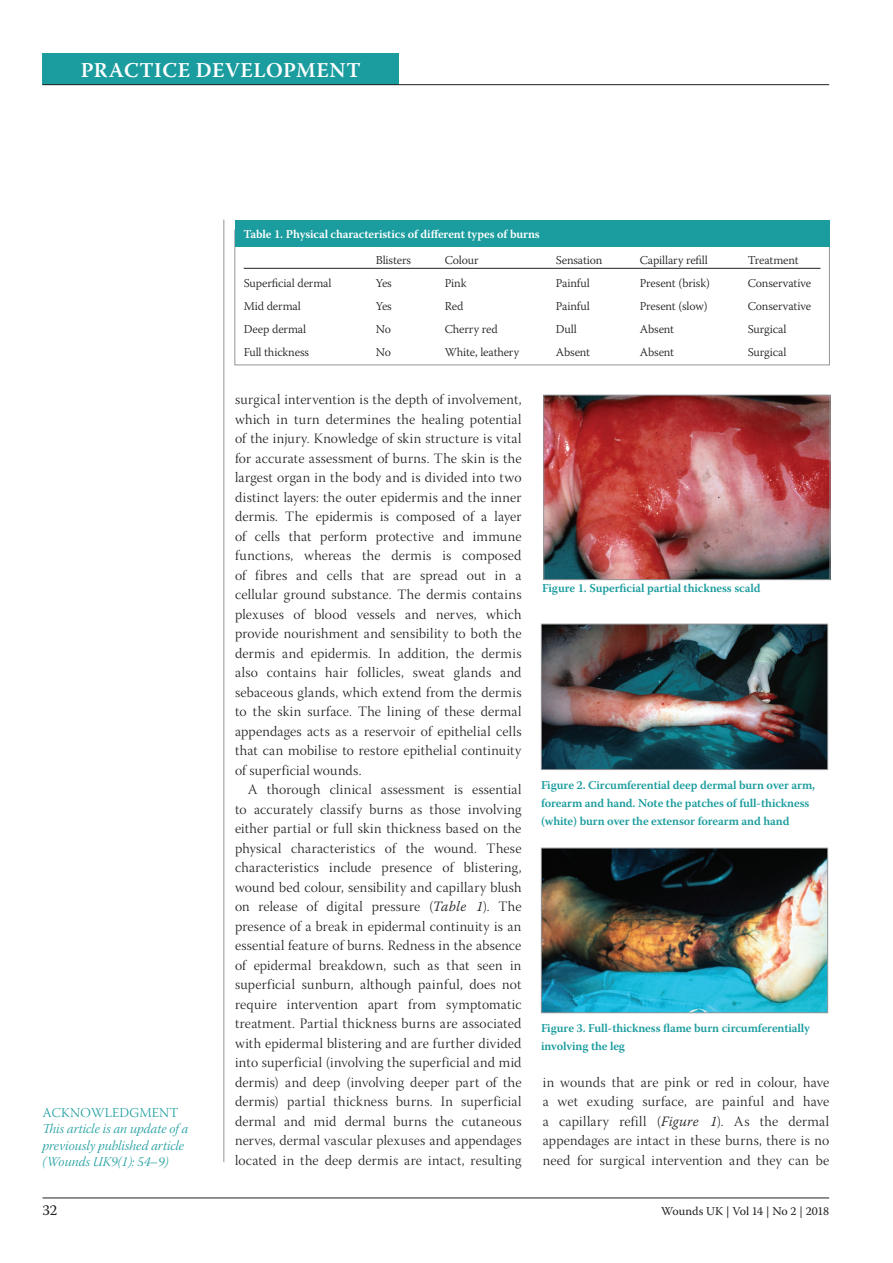
<style>
.page{position:relative;width:893px;height:1263px;background:#fff}
.page>*{position:absolute;margin:0;border:0;box-sizing:border-box;transform-origin:0 0}
.t1{font:600 21px "Warnock Pro";letter-spacing:.025em;color:#fff}
.t2{font:15px "Warnock Pro";color:#231f20}
.t3{font:14.25px/19.5px "Warnock Pro Light Subh";letter-spacing:.015em;color:#231f20;text-align:justify}
.t4{font:13.5px/16.2px "Warnock Pro Light It Subh";color:#1b9c9e}
.t5{font:13.5px "Warnock Pro Light Subh";letter-spacing:.015em;color:#1b9c9e}
.t6{font:300 12px "Warnock Pro";letter-spacing:-.01em;color:#231f20}
.t7{font:600 12px/18px "Warnock Pro";letter-spacing:-.01em;color:#1b9c9e}
.t8{font:600 12px "Warnock Pro";letter-spacing:-.01em;color:#fff}
.t9{font:12px "Warnock Pro";letter-spacing:-.005em;color:#231f20}
.s1{font-family:"Warnock Pro";font-weight:300;font-style:italic}
</style>
<div class="page">
<hr style="left:43px;top:1197px;width:786px;height:1px;background:#231f20">
<div style="left:43px;top:53px;width:356px;height:32px;background:#1b9c9e"></div>
<hr style="left:43px;top:84px;width:786px;height:1px;background:#231f20">
<hr style="left:223px;top:220px;width:1px;height:942px;background:#939598">
<img style="left:545px;top:397px;width:283px;height:181px">
<div style="left:543px;top:395px;width:287px;height:185px;border:1px solid #939598"></div>
<img style="left:543px;top:626px;width:283px;height:142px">
<div style="left:541px;top:624px;width:287px;height:146px;border:1px solid #939598"></div>
<hr style="left:244px;top:268px;width:576px;height:1px;background:#231f20">
<div style="left:234px;top:230px;width:596px;height:135px;border:1px solid #939598"></div>
<div style="left:235px;top:220px;width:594px;height:27px;background:#1b9c9e"></div>
<img style="left:543px;top:850px;width:283px;height:161px">
<div style="left:541px;top:848px;width:287px;height:165px;border:1px solid #939598"></div>
<h1 class="t1" style="left:81px;top:57px;width:282px">PRACTICE DEVELOPMENT</h1>
<p class="t8" style="left:243px;top:226px;width:298px">Table 1. Physical characteristics of different types of burns</p>
<p class="t6" style="left:376px;top:253px;width:37px">Blisters</p>
<p class="t6" style="left:445px;top:253px;width:35px">Colour</p>
<p class="t6" style="left:556px;top:253px;width:48px">Sensation</p>
<p class="t6" style="left:640px;top:253px;width:70px">Capillary refill</p>
<p class="t6" style="left:748px;top:253px;width:52px">Treatment</p>
<p class="t5" style="left:43px;top:1105px;width:137px">ACKNOWLEDGMENT</p>
<p class="t4" style="left:43px;top:1122px;width:147px">This article is an update of a previously published article (Wounds UK9(1): 54–9)</p>
<p class="t6" style="left:244px;top:276px;width:89px">Superficial dermal</p>
<p class="t6" style="left:376px;top:276px;width:18px">Yes</p>
<p class="t6" style="left:445px;top:276px;width:23px">Pink</p>
<p class="t6" style="left:556px;top:276px;width:35px">Painful</p>
<p class="t6" style="left:640px;top:276px;width:72px">Present (brisk)</p>
<p class="t6" style="left:748px;top:276px;width:65px">Conservative</p>
<p class="t6" style="left:244px;top:299px;width:59px">Mid dermal</p>
<p class="t6" style="left:376px;top:299px;width:18px">Yes</p>
<p class="t6" style="left:445px;top:299px;width:20px">Red</p>
<p class="t6" style="left:556px;top:299px;width:35px">Painful</p>
<p class="t6" style="left:640px;top:299px;width:70px">Present (slow)</p>
<p class="t6" style="left:748px;top:299px;width:65px">Conservative</p>
<p class="t6" style="left:244px;top:322px;width:64px">Deep dermal</p>
<p class="t6" style="left:376px;top:322px;width:17px">No</p>
<p class="t6" style="left:445px;top:322px;width:54px">Cherry red</p>
<p class="t6" style="left:556px;top:322px;width:22px">Dull</p>
<p class="t6" style="left:640px;top:322px;width:36px">Absent</p>
<p class="t6" style="left:748px;top:322px;width:40px">Surgical</p>
<p class="t6" style="left:244px;top:345px;width:67px">Full thickness</p>
<p class="t6" style="left:376px;top:345px;width:17px">No</p>
<p class="t6" style="left:445px;top:345px;width:76px">White, leathery</p>
<p class="t6" style="left:556px;top:345px;width:36px">Absent</p>
<p class="t6" style="left:640px;top:345px;width:36px">Absent</p>
<p class="t6" style="left:748px;top:345px;width:40px">Surgical</p>
<p class="t3" style="left:235px;top:392px;width:288px">surgical intervention is the depth of involvement, which in turn determines the healing potential of the injury. Knowledge of skin structure is vital for accurate assessment of burns. The skin is the largest organ in the body and is divided into two distinct layers: the outer epidermis and the inner dermis. The epidermis is composed of a layer of cells that perform protective and immune functions, whereas the dermis is composed of fibres and cells that are spread out in a cellular ground substance. The dermis contains plexuses of blood vessels and nerves, which provide nourishment and sensibility to both the dermis and epidermis. In addition, the dermis also contains hair follicles, sweat glands and sebaceous glands, which extend from the dermis to the skin surface. The lining of these dermal appendages acts as a reservoir of epithelial cells that can mobilise to restore epithelial continuity of superficial wounds.</p>
<p class="t3" style="left:235px;top:781px;width:288px;text-indent:13px">A thorough clinical assessment is essential to accurately classify burns as those involving either partial or full skin thickness based on the physical characteristics of the wound. These characteristics include presence of blistering, wound bed colour, sensibility and capillary blush on release of digital pressure (<span class="s1">Table 1</span>). The presence of a break in epidermal continuity is an essential feature of burns. Redness in the absence of epidermal breakdown, such as that seen in superficial sunburn, although painful, does not require intervention apart from symptomatic treatment. Partial thickness burns are associated with epidermal blistering and are further divided into superficial (involving the superficial and mid dermis) and deep (involving deeper part of the dermis) partial thickness burns. In superficial dermal and mid dermal burns the cutaneous nerves, dermal vascular plexuses and appendages located in the deep dermis are intact, resulting</p>
<p class="t7" style="left:542px;top:579px;width:220px">Figure 1. Superficial partial thickness scald</p>
<p class="t7" style="left:541px;top:776px;width:276px">Figure 2. Circumferential deep dermal burn over arm, forearm and hand. Note the patches of full-thickness (white) burn over the extensor forearm and hand</p>
<p class="t7" style="left:541px;top:1018px;width:270px">Figure 3. Full-thickness flame burn circumferentially involving the leg</p>
<p class="t3" style="left:543px;top:1074px;width:288px">in wounds that are pink or red in colour, have a wet exuding surface, are painful and have a capillary refill (<span class="s1">Figure 1</span>). As the dermal appendages are intact in these burns, there is no need for surgical intervention and they can be</p>
<p class="t2" style="left:43px;top:1201px;width:16px">32</p>
<p class="t9" style="left:661px;top:1204px;width:170px">Wounds UK | Vol 14 | No 2 | 2018</p>
</div>
